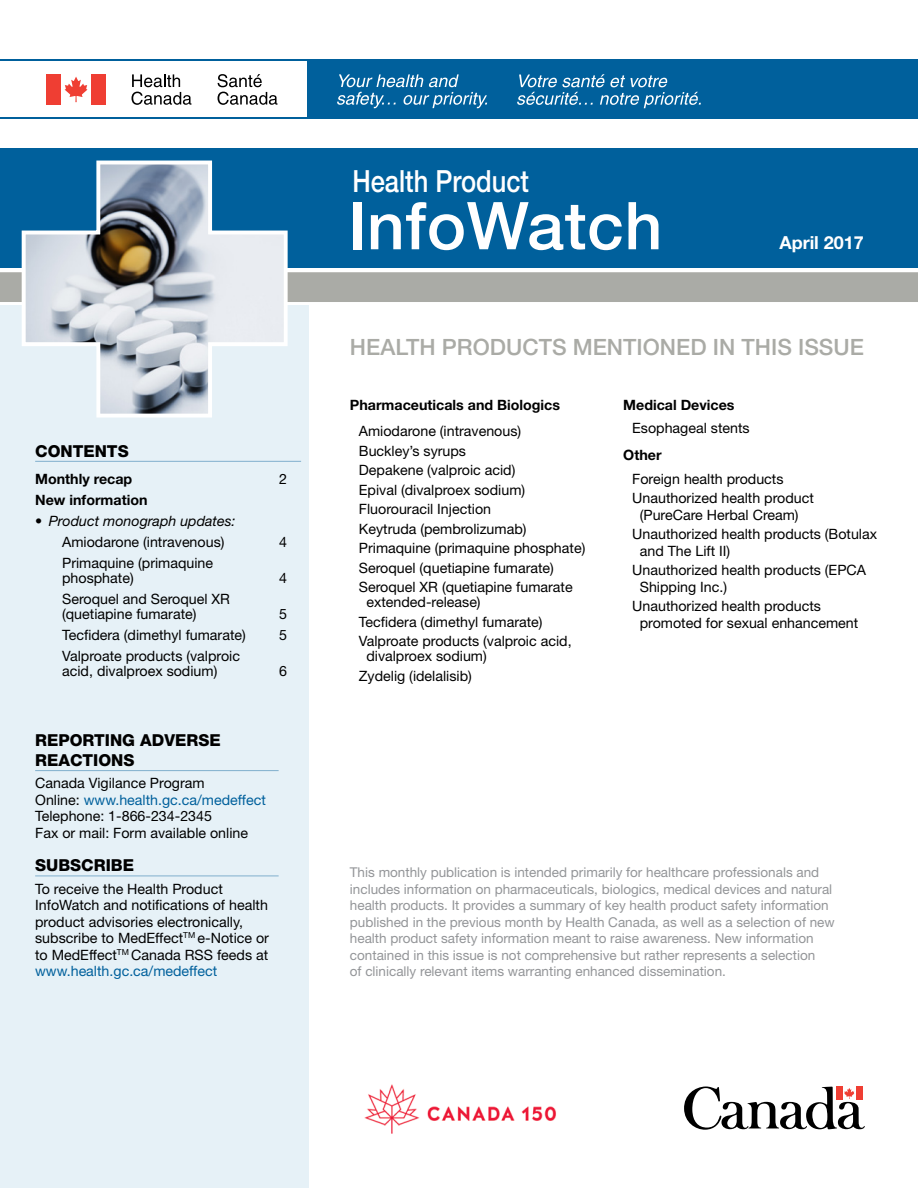
<style>
.page{position:relative;width:918px;height:1188px;background:#fff}
.page>*{position:absolute;margin:0;border:0;box-sizing:border-box;transform-origin:0 0}
.t1{font:500 66px "Helvetica Neue LT Std";letter-spacing:.01em;color:#fff}
.t2{font:500 30.6px "Helvetica Neue LT Std";color:#fff;scale:.83 1}
.Text_-_Title_level_1{font:500 22.5px "Helvetica Neue LT Std";color:#aaaba6}
.t3{font:700 18px "Helvetica Neue LT Std";color:#fff}
.Table_of_contents{font:800 16.5px/19.8px "Helvetica Neue LT Std";color:#000}
.Mentioned_in_this_is{font:14.25px/16.5px "Helvetica Neue LT Std";color:#000}
.Table_of_content_-_T{font:14.25px/15px "Helvetica Neue LT Std";color:#000}
.Table_of_content_-_c{font:14.25px/16.5px "Helvetica Neue LT Std";color:#000}
.Mentioned_in_this_is-2{font:700 14.25px "Helvetica Neue LT Std";color:#000}
.Table_of_content_-_T-2{font:14.25px "Helvetica Neue LT Std";color:#00609c}
.Table_of_content_-_T-3{font:700 14.25px "Helvetica Neue LT Std";color:#000}
.Bottom_info_first_pa{font:13.5px/16.5px "Helvetica Neue LT Std";color:#939598}
.s1{font-style:italic}
.s2{color:#000}
.s3{color:#00609c}
</style>
<div class="page">
<hr style="left:0;top:60px;width:308px;height:1px;background:#00609c">
<hr style="left:0;top:118px;width:308px;height:1px;background:#00609c">
<div style="left:307px;top:60px;width:611px;height:59px;background:#00609c"></div>
<div style="left:46px;top:74px;width:15px;height:30px;background:#ef3e33"></div>
<svg style="left:65px;top:77px;width:22px;height:25px"></svg>
<div style="left:91px;top:74px;width:15px;height:30px;background:#ef3e33"></div>
<svg style="left:132px;top:74px;width:60px;height:31px"></svg>
<svg style="left:218px;top:74px;width:60px;height:31px"></svg>
<svg style="left:684px;top:1086px;width:181px;height:44px"></svg>
<svg style="left:337px;top:74px;width:150px;height:34px"></svg>
<svg style="left:517px;top:74px;width:184px;height:34px"></svg>
<div style="left:0;top:306px;width:308px;height:882px;background:#e6f1f7"></div>
<div style="left:0;top:148px;width:918px;height:120px;background:#00609c"></div>
<div style="left:0;top:272px;width:918px;height:30px;background:#aaaba6"></div>
<svg style="left:20px;top:160px;width:270px;height:258px"></svg>
<img style="left:364px;top:1084px;width:192px;height:50px">
<hr style="left:35px;top:770px;width:244px;height:1px;background:#80afcd">
<hr style="left:35px;top:876px;width:244px;height:1px;background:#80afcd">
<hr style="left:35px;top:461px;width:266px;height:1px;background:#80afcd">
<p class="Table_of_contents" style="left:35px;top:441px;width:95px">CONTENTS</p>
<p class="Table_of_content_-_T-3" style="left:35px;top:470px;width:99px">Monthly recap</p>
<p class="Table_of_content_-_T" style="left:279px;top:471px;width:9px">2</p>
<p class="Table_of_content_-_T-3" style="left:35px;top:491px;width:114px">New information</p>
<p class="Table_of_content_-_c" style="left:62px;top:510px;width:175px;line-height:21px;text-indent:-27px">• <span class="s1">Product monograph updates:<br></span>Amiodarone (intravenous)</p>
<p class="Table_of_content_-_c" style="left:279px;top:533px;width:9px">4</p>
<p class="Table_of_content_-_T" style="left:62px;top:555px;width:153px">Primaquine (primaquine phosphate)</p>
<p class="Table_of_content_-_T" style="left:62px;top:591px;width:169px">Seroquel and Seroquel XR (quetiapine fumarate)</p>
<p class="Table_of_content_-_T" style="left:279px;top:570px;width:9px">4</p>
<p class="Table_of_content_-_T" style="left:279px;top:606px;width:9px">5</p>
<p class="Table_of_content_-_T" style="left:62px;top:627px;width:185px">Tecfidera (dimethyl fumarate)</p>
<p class="Table_of_content_-_T" style="left:279px;top:627px;width:9px">5</p>
<p class="Table_of_content_-_T" style="left:62px;top:648px;width:179px">Valproate products (valproic acid, divalproex sodium)</p>
<p class="Table_of_content_-_T" style="left:279px;top:663px;width:9px">6</p>
<p class="Table_of_contents" style="left:35px;top:730px;width:187px">REPORTING ADVERSE<br>REACTIONS</p>
<p class="Table_of_content_-_T" style="left:35px;top:776px;width:171px">Canada Vigilance Program</p>
<p class="Table_of_content_-_T-2" style="left:35px;top:791px;width:232px"><span class="s2">Online:</span> www.health.gc.ca/medeffect</p>
<p class="Table_of_content_-_T" style="left:35px;top:809px;width:178px">Telephone: 1-866-234-2345</p>
<p class="Table_of_content_-_T" style="left:35px;top:825px;width:214px">Fax or mail: Form available online</p>
<p class="Table_of_contents" style="left:35px;top:855px;width:101px">SUBSCRIBE</p>
<p class="Table_of_content_-_c" style="left:35px;top:880px;width:235px">To receive the Health Product InfoWatch and notifications of health product advisories electronically, subscribe to MedEffect<sup>TM</sup> e-Notice or to MedEffect<sup>TM</sup> Canada RSS feeds at <span class="s3">www.health.gc.ca/medeffect</span></p>
<h2 class="t2" style="left:352px;top:163px;width:214px">Health Product</h2>
<h1 class="t1" style="left:348px;top:186px;width:316px">InfoWatch</h1>
<p class="t3" style="left:779px;top:232px;width:86px">April 2017</p>
<p class="Text_-_Title_level_1" style="left:350px;top:333px;width:516px">HEALTH PRODUCTS MENTIONED IN THIS ISSUE</p>
<p class="Mentioned_in_this_is-2" style="left:350px;top:396px;width:212px">Pharmaceuticals and Biologics</p>
<p class="Mentioned_in_this_is" style="left:359px;top:423px;width:164px">Amiodarone (intravenous)</p>
<p class="Mentioned_in_this_is" style="left:359px;top:442px;width:109px">Buckley’s syrups</p>
<p class="Mentioned_in_this_is" style="left:359px;top:462px;width:158px">Depakene (valproic acid)</p>
<p class="Mentioned_in_this_is" style="left:359px;top:481px;width:168px">Epival (divalproex sodium)</p>
<p class="Mentioned_in_this_is" style="left:359px;top:501px;width:134px">Fluorouracil Injection</p>
<p class="Mentioned_in_this_is" style="left:359px;top:520px;width:169px">Keytruda (pembrolizumab)</p>
<p class="Mentioned_in_this_is" style="left:359px;top:540px;width:228px">Primaquine (primaquine phosphate)</p>
<p class="Mentioned_in_this_is" style="left:359px;top:559px;width:197px">Seroquel (quetiapine fumarate)</p>
<p class="Mentioned_in_this_is" style="left:366px;top:580px;width:208px;line-height:15px;text-indent:-8px">Seroquel XR (quetiapine fumarate extended-release)</p>
<p class="Mentioned_in_this_is" style="left:359px;top:613px;width:185px">Tecfidera (dimethyl fumarate)</p>
<p class="Mentioned_in_this_is" style="left:366px;top:634px;width:207px;line-height:15px;text-indent:-8px">Valproate products (valproic acid, divalproex sodium)</p>
<p class="Mentioned_in_this_is" style="left:359px;top:667px;width:114px">Zydelig (idelalisib)</p>
<p class="Mentioned_in_this_is-2" style="left:623px;top:396px;width:113px">Medical Devices</p>
<p class="Mentioned_in_this_is" style="left:632px;top:420px;width:119px">Esophageal stents</p>
<p class="Mentioned_in_this_is-2" style="left:623px;top:446px;width:40px">Other</p>
<p class="Mentioned_in_this_is" style="left:632px;top:470px;width:153px">Foreign health products</p>
<p class="Mentioned_in_this_is" style="left:632px;top:490px;width:183px;text-align:center">Unauthorized health product (PureCare Herbal Cream)</p>
<p class="Mentioned_in_this_is" style="left:640px;top:526px;width:239px;text-indent:-8px">Unauthorized health products (Botulax and The Lift II)</p>
<p class="Mentioned_in_this_is" style="left:640px;top:562px;width:228px;text-indent:-8px">Unauthorized health products (EPCA<br>Shipping Inc.)</p>
<p class="Mentioned_in_this_is" style="left:640px;top:598px;width:220px;text-indent:-8px">Unauthorized health products promoted for sexual enhancement</p>
<p class="Bottom_info_first_pa" style="left:350px;top:864px;width:486px">This monthly publication is intended primarily for healthcare professionals and includes information on pharmaceuticals, biologics, medical devices and natural health products. It provides a summary of key health product safety information published in the previous month by Health Canada, as well as a selection of new health product safety information meant to raise awareness. New information contained in this issue is not comprehensive but rather represents a selection<br>of clinically relevant items warranting enhanced dissemination.</p>
</div>
